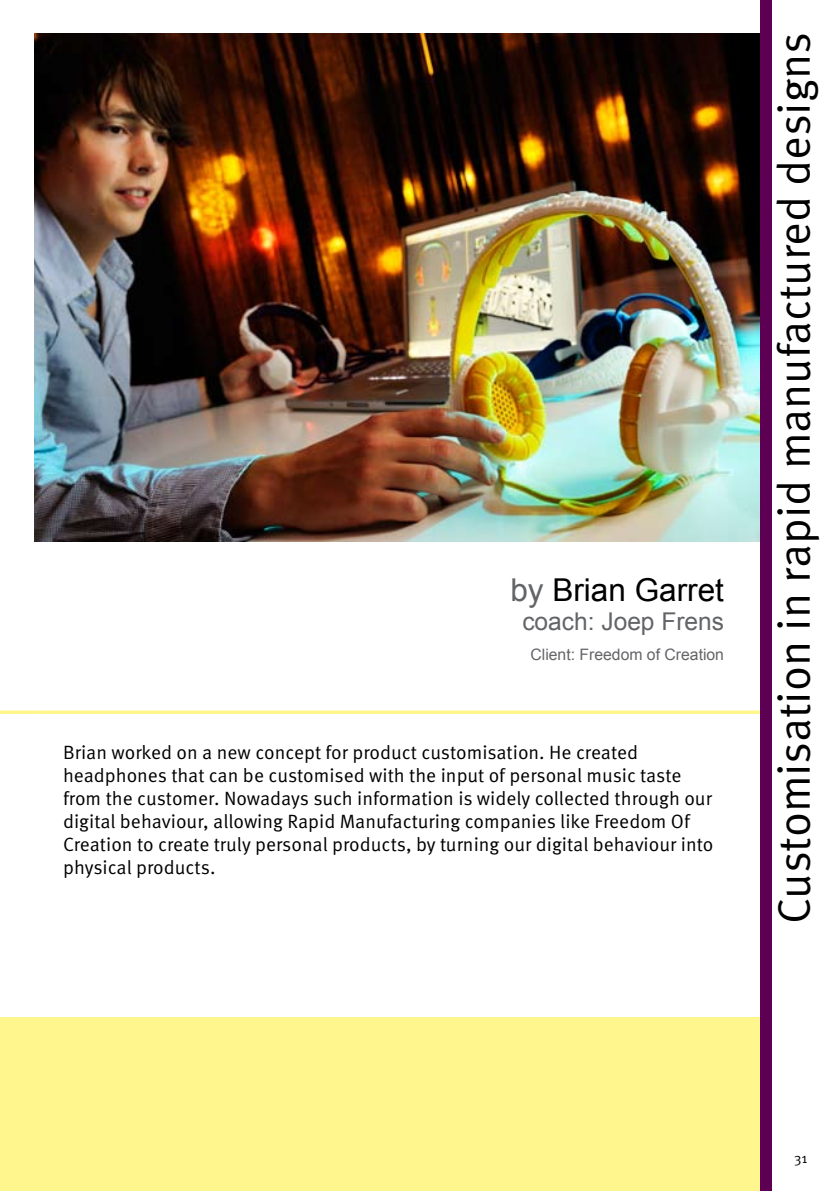
<style>
.page{position:relative;width:834px;height:1191px;background:#fff}
.page>*{position:absolute;margin:0;border:0;box-sizing:border-box;transform-origin:0 0}
.t1{font:45.5px "Meta Pro";color:#000}
.t2{font:31.5px "Arial";color:#000}
.t3{font:24.5px "Arial";color:#636467}
.t4{font:19.25px/23.1px "Meta Pro";color:#000}
.t5{font:15.75px "Arial";color:#636467}
.t6{font:14px "Meta Pro";color:#000}
.s1{color:#636467}
</style>
<div class="page">
<div style="left:0;top:1017px;width:764px;height:174px;background:#fff68d"></div>
<img style="left:34px;top:34px;width:726px;height:507px">
<svg style="left:0;top:710px;width:33px;height:4px"></svg>
<svg style="left:33px;top:710px;width:727px;height:4px;fill:#fff690"></svg>
<div style="left:760px;top:0;width:12px;height:1191px;background:#5d0053"></div>
<h2 class="t2" style="left:510px;top:569px;width:215px"><span class="s1">by</span> Brian Garret</h2>
<p class="t3" style="left:522px;top:606px;width:203px">coach: Joep Frens</p>
<p class="t5" style="left:530px;top:644px;width:195px">Client: Freedom of Creation</p>
<p class="t4" style="left:63px;top:741px;width:651px">Brian worked on a new concept for product customisation. He created headphones that can be customised with the input of personal music taste from the customer. Nowadays such information is widely collected through our digital behaviour, allowing Rapid Manufacturing companies like Freedom Of Creation to create truly personal products, by turning our digital behaviour into physical products.</p>
<h1 class="t1" style="left:766px;top:923px;width:893px;rotate:-90deg">Customisation in rapid manufactured designs</h1>
<p class="t6" style="left:794px;top:1149px;width:15px">31</p>
</div>
